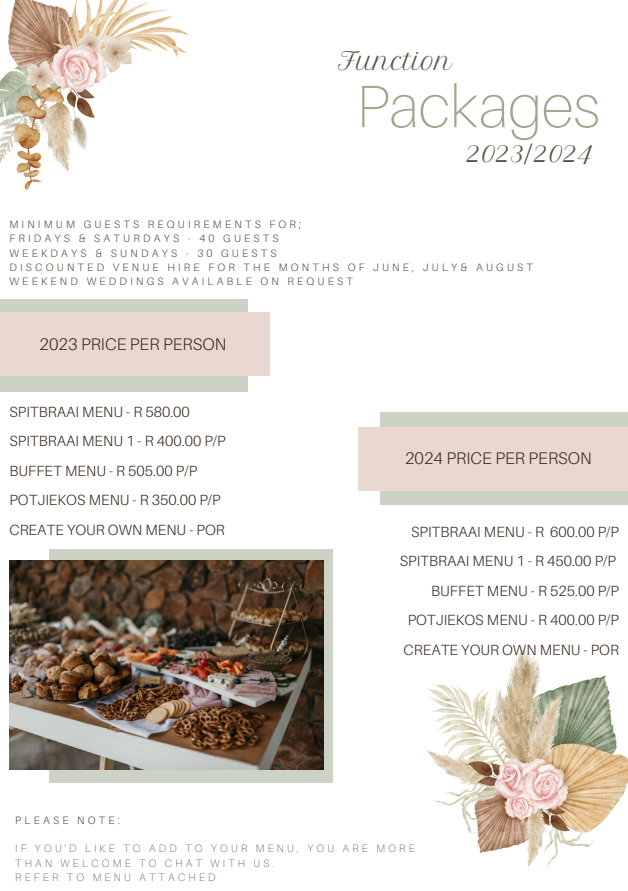
<style>
.page{position:relative;width:628px;height:891px;background:#fff}
.page>*{position:absolute;margin:0;border:0;box-sizing:border-box;transform-origin:0 0}
.t1{font:100 60px "Aileron";color:#9da98d}
.t2{font:24px "Petit Formal Script";color:#5a5243}
.t3{font:300 16.8px "Aileron";letter-spacing:.005em;color:#3b2d23}
.t4{font:300 14.8px "Aileron";letter-spacing:.005em;color:#3b2d23}
.t5{font:300 10.8px "Aileron";letter-spacing:.3em;color:#5a5243}
.t6{font:100 10.8px/14.4px "Aileron";letter-spacing:.3em;color:#5a5243}
</style>
<div class="page">
<img style="left:0;top:0;width:188px;height:190px">
<img style="left:426px;top:647px;width:202px;height:221px">
<div style="left:0;top:299px;width:248px;height:93px;background:#ccd2c4"></div>
<div style="left:0;top:313px;width:269px;height:63px;background:#e9d8d0"></div>
<div style="left:380px;top:412px;width:248px;height:93px;background:#ccd2c4"></div>
<div style="left:359px;top:427px;width:269px;height:63px;background:#e9d8d0"></div>
<div style="left:49px;top:549px;width:284px;height:233px;background:#ccd2c4"></div>
<img style="left:9px;top:560px;width:314px;height:210px">
<p class="t2" style="left:338px;top:47px;width:116px">Function</p>
<p class="t1" style="left:356px;top:69px;width:245px">Packages</p>
<p class="t2" style="left:465px;top:138px;width:127px">2023/2024</p>
<p class="t5" style="left:9px;top:217px;width:293px">MINIMUM GUESTS REQUIREMENTS FOR;</p>
<p class="t5" style="left:9px;top:232px;width:271px">FRIDAYS &amp; SATURDAYS - 40 GUESTS</p>
<p class="t5" style="left:9px;top:246px;width:269px">WEEKDAYS &amp; SUNDAYS - 30 GUESTS</p>
<p class="t5" style="left:9px;top:260px;width:525px">DISCOUNTED VENUE HIRE FOR THE MONTHS OF JUNE, JULY&amp; AUGUST</p>
<p class="t5" style="left:9px;top:275px;width:345px">WEEKEND WEDDINGS AVAILABLE ON REQUEST</p>
<p class="t3" style="left:40px;top:333px;width:188px">2023 PRICE PER PERSON</p>
<p class="t4" style="left:9px;top:402px;width:182px">SPITBRAAI MENU - R 580.00</p>
<p class="t4" style="left:9px;top:432px;width:218px">SPITBRAAI MENU 1 - R 400.00 P/P</p>
<p class="t4" style="left:9px;top:461px;width:189px">BUFFET MENU - R 505.00 P/P</p>
<p class="t4" style="left:9px;top:491px;width:213px">POTJIEKOS MENU - R 350.00 P/P</p>
<p class="t4" style="left:9px;top:520px;width:217px">CREATE YOUR OWN MENU - POR</p>
<p class="t3" style="left:405px;top:448px;width:188px">2024 PRICE PER PERSON</p>
<p class="t4" style="left:411px;top:522px;width:209px">SPITBRAAI MENU - R 600.00 P/P</p>
<p class="t4" style="left:400px;top:552px;width:218px">SPITBRAAI MENU 1 - R 450.00 P/P</p>
<p class="t4" style="left:431px;top:581px;width:189px">BUFFET MENU - R 525.00 P/P</p>
<p class="t4" style="left:408px;top:611px;width:213px">POTJIEKOS MENU - R 400.00 P/P</p>
<p class="t4" style="left:404px;top:640px;width:217px">CREATE YOUR OWN MENU - POR</p>
<p class="t5" style="left:15px;top:813px;width:106px">PLEASE NOTE:</p>
<p class="t6" style="left:15px;top:841px;width:401px">IF YOU'D LIKE TO ADD TO YOUR MENU, YOU ARE MORE<br>THAN WELCOME TO CHAT WITH US.</p>
<p class="t6" style="left:15px;top:870px;width:202px">REFER TO MENU ATTACHED</p>
</div>
